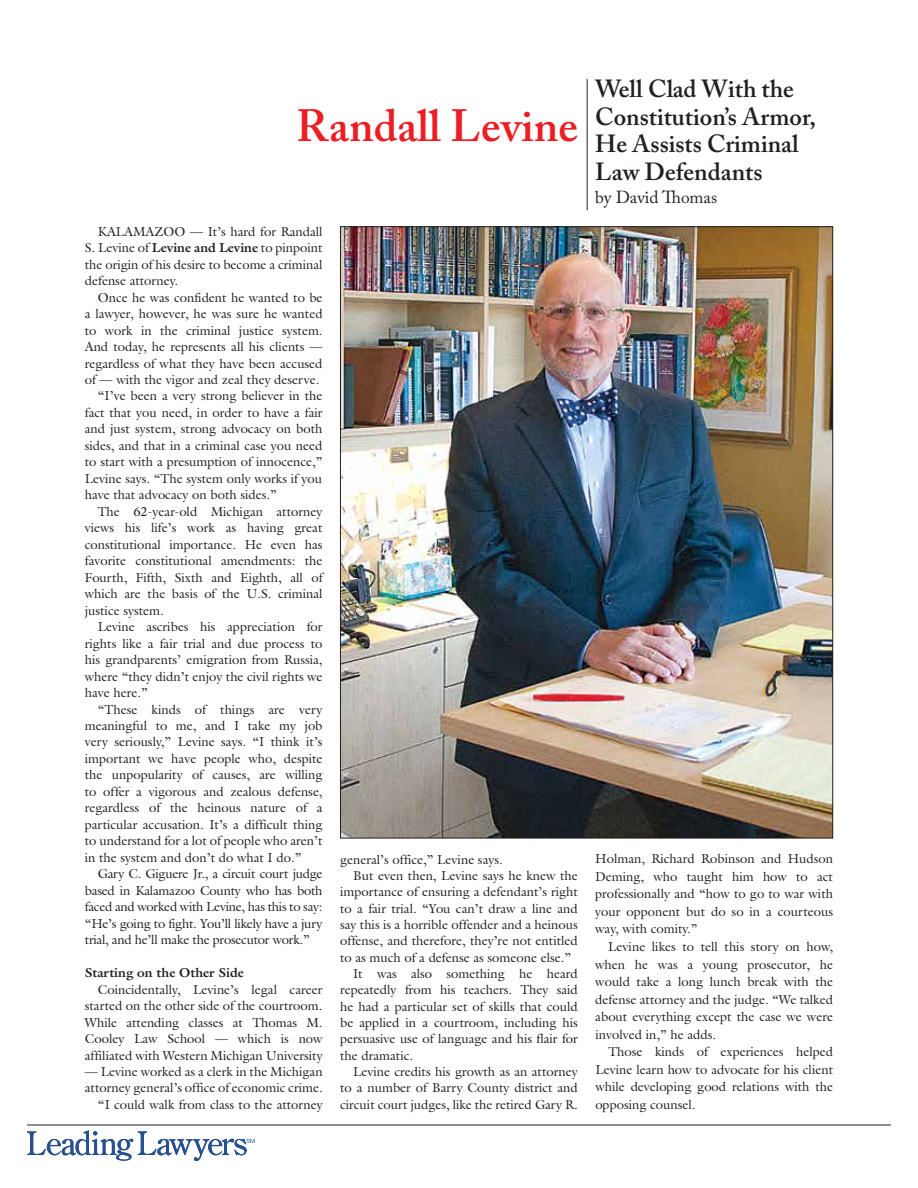
<style>
.page{position:relative;width:918px;height:1188px;background:#fff}
.page>*{position:absolute;margin:0;border:0;box-sizing:border-box;transform-origin:0 0}
.t1{font:600 44.85px "Adobe Caslon Pro";color:#ed1d24}
.t2{font:600 24.6px/27.6px "Adobe Caslon Pro";color:#231f20}
.t3{font:17.4px "Adobe Caslon Pro";color:#231f20}
.t4{font:13.05px/17.5px "Galliard";color:#231f20;text-align:justify}
.t5{font:13.05px "Galliard";letter-spacing:-.02em;color:#231f20}
.t6{font:700 13.05px "Galliard";color:#231f20}
.s1{font-weight:700}
</style>
<div class="page">
<img style="left:342px;top:228px;width:489px;height:608px">
<hr style="left:587px;top:79px;width:1px;height:131px;background:#231f20">
<svg style="left:27px;top:1130px;width:228px;height:31px"></svg>
<hr style="left:27px;top:1125px;width:864px;height:1px;background:#231f20">
<h1 class="t1" style="left:296px;top:99px;width:283px">Randall Levine</h1>
<p class="t4" style="left:85px;top:223px;width:239px;line-height:16.5px;text-indent:13px">KALAMAZOO — It’s hard for Randall S. Levine of <span class="s1">Levine and Levine</span> to pinpoint the origin of his desire to become a criminal defense attorney.</p>
<p class="t4" style="left:98px;top:288px;width:226px">Once he was confident he wanted to be</p>
<p class="t4" style="left:85px;top:305px;width:239px">a lawyer, however, he was sure he wanted</p>
<p class="t4" style="left:85px;top:321px;width:239px">to work in the criminal justice system.</p>
<p class="t4" style="left:85px;top:338px;width:239px">And today, he represents all his clients —</p>
<p class="t4" style="left:85px;top:354px;width:239px">regardless of what they have been accused</p>
<p class="t4" style="left:85px;top:371px;width:236px">of — with the vigor and zeal they deserve.</p>
<p class="t4" style="left:98px;top:387px;width:226px">“I’ve been a very strong believer in the</p>
<p class="t4" style="left:85px;top:404px;width:239px">fact that you need, in order to have a fair</p>
<p class="t4" style="left:85px;top:420px;width:239px">and just system, strong advocacy on both</p>
<p class="t4" style="left:85px;top:437px;width:239px">sides, and that in a criminal case you need</p>
<p class="t4" style="left:85px;top:453px;width:239px">to start with a presumption of innocence,”</p>
<p class="t4" style="left:85px;top:469px;width:239px">Levine says. “The system only works if you</p>
<p class="t4" style="left:85px;top:486px;width:194px">have that advocacy on both sides.”</p>
<p class="t4" style="left:98px;top:502px;width:226px">The 62-year-old Michigan attorney</p>
<p class="t4" style="left:85px;top:519px;width:239px">views his life’s work as having great</p>
<p class="t4" style="left:85px;top:535px;width:239px">constitutional importance. He even has</p>
<p class="t4" style="left:85px;top:552px;width:239px">favorite constitutional amendments: the</p>
<p class="t4" style="left:85px;top:568px;width:239px">Fourth, Fifth, Sixth and Eighth, all of</p>
<p class="t4" style="left:85px;top:585px;width:239px">which are the basis of the U.S. criminal</p>
<p class="t4" style="left:85px;top:601px;width:80px">justice system.</p>
<p class="t4" style="left:98px;top:618px;width:226px">Levine ascribes his appreciation for</p>
<p class="t4" style="left:85px;top:634px;width:239px">rights like a fair trial and due process to</p>
<p class="t4" style="left:85px;top:651px;width:239px">his grandparents’ emigration from Russia,</p>
<p class="t4" style="left:85px;top:667px;width:239px">where “they didn’t enjoy the civil rights we</p>
<p class="t4" style="left:85px;top:684px;width:65px">have here.”</p>
<p class="t4" style="left:98px;top:700px;width:226px">“These kinds of things are very</p>
<p class="t4" style="left:85px;top:717px;width:239px">meaningful to me, and I take my job</p>
<p class="t4" style="left:85px;top:733px;width:239px">very seriously,” Levine says. “I think it’s</p>
<p class="t4" style="left:85px;top:750px;width:239px">important we have people who, despite</p>
<p class="t4" style="left:85px;top:766px;width:239px">the unpopularity of causes, are willing</p>
<p class="t4" style="left:85px;top:783px;width:239px">to offer a vigorous and zealous defense,</p>
<p class="t4" style="left:85px;top:799px;width:239px">regardless of the heinous nature of a</p>
<p class="t4" style="left:85px;top:815px;width:239px">particular accusation. It’s a difficult thing</p>
<p class="t4" style="left:85px;top:832px;width:239px">to understand for a lot of people who aren’t</p>
<p class="t4" style="left:85px;top:848px;width:218px">in the system and don’t do what I do.”</p>
<p class="t5" style="left:98px;top:866px;width:226px">Gary C. Giguere Jr., a circuit court judge</p>
<p class="t5" style="left:85px;top:882px;width:239px">based in Kalamazoo County who has both</p>
<p class="t5" style="left:85px;top:899px;width:239px">faced and worked with Levine, has this to say:</p>
<p class="t5" style="left:85px;top:915px;width:239px">“He’s going to fight. You’ll likely have a jury</p>
<p class="t5" style="left:85px;top:932px;width:226px">trial, and he’ll make the prosecutor work.”</p>
<p class="t6" style="left:85px;top:964px;width:161px">Starting on the Other Side</p>
<p class="t4" style="left:85px;top:981px;width:239px;line-height:16.5px;text-indent:13px">Coincidentally, Levine’s legal career started on the other side of the courtroom.<br>While attending classes at Thomas M.<br>Cooley Law School — which is now affiliated with Western Michigan University</p>
<p class="t4" style="left:85px;top:1063px;width:239px;line-height:16.5px;text-align:right">— Levine worked as a clerk in the Michigan attorney general’s office of economic crime. “I could walk from class to the attorney</p>
<p class="t4" style="left:340px;top:850px;width:164px">general’s office,” Levine says.</p>
<p class="t4" style="left:353px;top:867px;width:226px">But even then, Levine says he knew the</p>
<p class="t4" style="left:340px;top:883px;width:239px">importance of ensuring a defendant’s right</p>
<p class="t4" style="left:340px;top:899px;width:239px">to a fair trial. “You can’t draw a line and</p>
<p class="t4" style="left:340px;top:916px;width:239px">say this is a horrible offender and a heinous</p>
<p class="t4" style="left:340px;top:932px;width:239px">offense, and therefore, they’re not entitled</p>
<p class="t4" style="left:340px;top:948px;width:233px">to as much of a defense as someone else.”</p>
<p class="t4" style="left:353px;top:965px;width:226px">It was also something he heard</p>
<p class="t4" style="left:340px;top:981px;width:239px">repeatedly from his teachers. They said</p>
<p class="t4" style="left:340px;top:997px;width:239px">he had a particular set of skills that could</p>
<p class="t4" style="left:340px;top:1014px;width:239px">be applied in a courtroom, including his</p>
<p class="t4" style="left:340px;top:1030px;width:239px">persuasive use of language and his flair for</p>
<p class="t4" style="left:340px;top:1046px;width:74px">the dramatic.</p>
<p class="t4" style="left:353px;top:1063px;width:226px">Levine credits his growth as an attorney</p>
<p class="t4" style="left:340px;top:1079px;width:239px">to a number of Barry County district and</p>
<p class="t4" style="left:340px;top:1095px;width:239px">circuit court judges, like the retired Gary R.</p>
<h2 class="t2" style="left:595px;top:75px;width:222px">Well Clad With the<br>Constitution’s Armor,<br>He Assists Criminal<br>Law Defendants</h2>
<h3 class="t3" style="left:595px;top:187px;width:65px">by David</h3>
<h3 class="t3" style="left:681px;top:187px;width:38px">omas</h3>
<p class="t4" style="left:595px;top:850px;width:239px">Holman, Richard Robinson and Hudson Deming, who taught him how to act professionally and “how to go to war with your opponent but do so in a courteous way, with comity.”</p>
<p class="t4" style="left:595px;top:938px;width:239px;text-indent:13px">Levine likes to tell this story on how, when he was a young prosecutor, he would take a long lunch break with the defense attorney and the judge. “We talked about everything except the case we were involved in,” he adds.</p>
<p class="t4" style="left:595px;top:1043px;width:239px;text-indent:13px">Those kinds of experiences helped Levine learn how to advocate for his client while developing good relations with the opposing counsel.</p>
</div>
